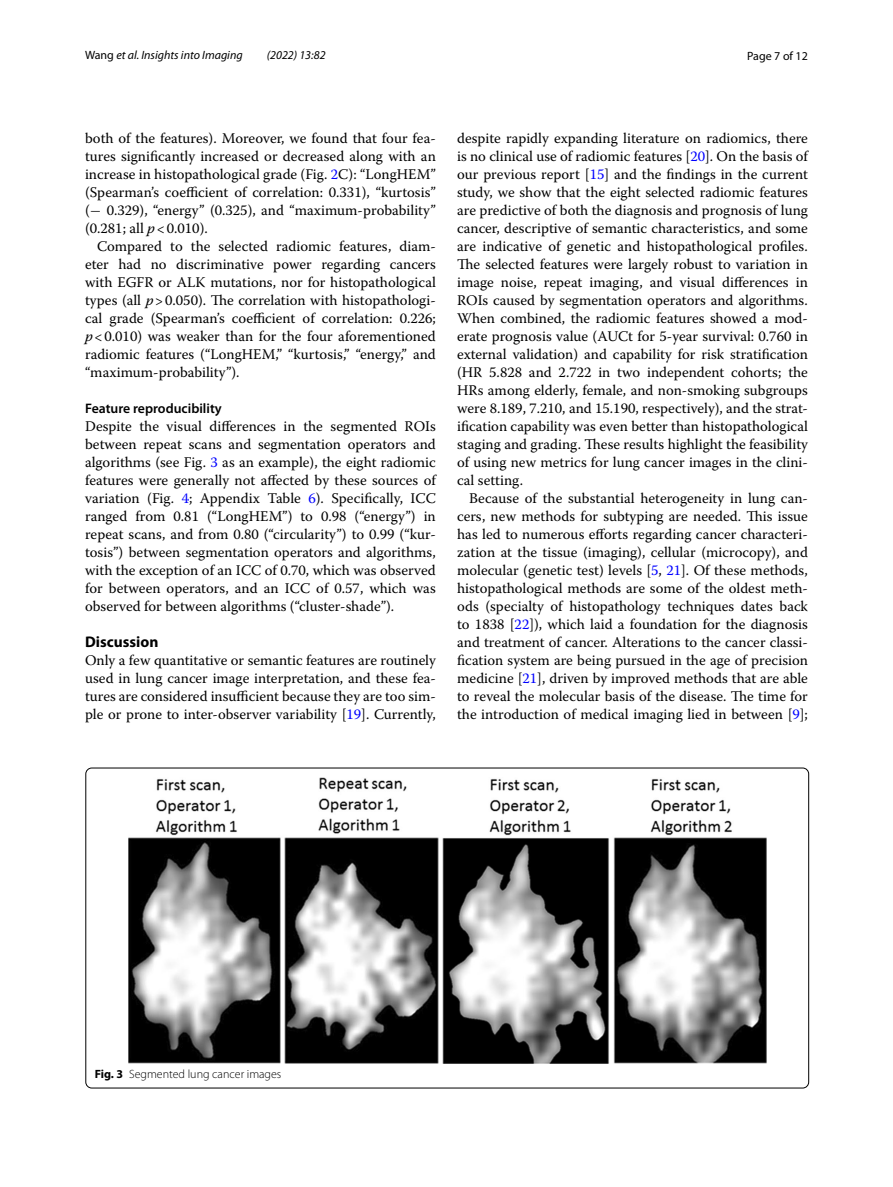
<style>
.page{position:relative;width:893px;height:1187px;background:#fff}
.page>*{position:absolute;margin:0;border:0;box-sizing:border-box;transform-origin:0 0}
.t1{font:700 15.45px "Myriad Pro";color:#000}
.t2{font:14.7px/18px "Warnock Pro";color:#000;text-align:justify}
.t3{font:600 13.8px "Myriad Pro";color:#000}
.t4{font:italic 12px "Myriad Pro";color:#000}
.t5{font:300 12px "Myriad Pro";color:#000}
.t6{font:12px "Myriad Pro";color:#000}
.s1{font-style:normal}
.s2{color:#00f}
.s3{font-family:"MTSY"}
.s4{font-style:italic}
.s5{font-weight:700}
</style>
<div class="page">
<img style="left:128px;top:777px;width:638px;height:285px">
<p class="t4" style="left:85px;top:48px;width:159px"><span class="s1">Wang</span> et al. Insights into Imaging</p>
<p class="t4" style="left:267px;top:48px;width:60px">(2022) 13:82</p>
<p class="t6" style="left:747px;top:48px;width:62px">Page 7 of 12</p>
<p class="t2" style="left:85px;top:128px;width:352px">both of the features). Moreover, we found that four fea&shy;tures significantly increased or decreased along with an increase in histopathological grade (Fig. <span class="s2">2</span>C): “LongHEM” (Spearman’s coefficient of correlation: 0.331), “kurtosis” (<span class="s3">−</span> 0.329), “energy” (0.325), and “maximum-probability” (0.281; all <span class="s4">p</span>&lt;0.010).</p>
<p class="t2" style="left:85px;top:236px;width:352px;text-indent:12px">Compared to the selected radiomic features, diam&shy;eter had no discriminative power regarding cancers with EGFR or ALK mutations, nor for histopathological types (all <span class="s4">p</span>&gt;0.050). The correlation with histopathologi&shy;cal grade (Spearman’s coefficient of correlation: 0.226; <span class="s4">p</span>&lt;0.010) was weaker than for the four aforementioned radiomic features (“LongHEM,” “kurtosis,” “energy,” and “maximum-probability”).</p>
<p class="t3" style="left:85px;top:399px;width:138px">Feature reproducibility</p>
<p class="t2" style="left:85px;top:416px;width:352px">Despite the visual differences in the segmented ROIs between repeat scans and segmentation operators and algorithms (see Fig. <span class="s2">3</span> as an example), the eight radiomic features were generally not affected by these sources of variation (Fig. <span class="s2">4</span>; Appendix Table <span class="s2">6</span>). Specifically, ICC ranged from 0.81 (“LongHEM”) to 0.98 (“energy”) in repeat scans, and from 0.80 (“circularity”) to 0.99 (“kur&shy;tosis”) between segmentation operators and algorithms, with the exception of an ICC of 0.70, which was observed for between operators, and an ICC of 0.57, which was observed for between algorithms (“cluster-shade”).</p>
<p class="t1" style="left:85px;top:631px;width:75px">Discussion</p>
<p class="t2" style="left:85px;top:650px;width:352px">Only a few quantitative or semantic features are routinely used in lung cancer image interpretation, and these fea&shy;tures are considered insufficient because they are too sim&shy;ple or prone to inter-observer variability [<span class="s2">19</span>]. Currently,</p>
<p class="t2" style="left:457px;top:128px;width:352px">despite rapidly expanding literature on radiomics, there is no clinical use of radiomic features [<span class="s2">20</span>]. On the basis of our previous report [<span class="s2">15</span>] and the findings in the current study, we show that the eight selected radiomic features are predictive of both the diagnosis and prognosis of lung cancer, descriptive of semantic characteristics, and some are indicative of genetic and histopathological profiles.<br>The selected features were largely robust to variation in image noise, repeat imaging, and visual differences in ROIs caused by segmentation operators and algorithms.<br>When combined, the radiomic features showed a mod&shy;erate prognosis value (AUCt for 5-year survival: 0.760 in external validation) and capability for risk stratification (HR 5.828 and 2.722 in two independent cohorts; the HRs among elderly, female, and non-smoking subgroups were 8.189, 7.210, and 15.190, respectively), and the strat&shy;ification capability was even better than histopathological staging and grading. These results highlight the feasibility of using new metrics for lung cancer images in the clini&shy;cal setting.</p>
<p class="t2" style="left:457px;top:488px;width:352px;text-indent:12px">Because of the substantial heterogeneity in lung can&shy;cers, new methods for subtyping are needed. This issue has led to numerous efforts regarding cancer characteri&shy;zation at the tissue (imaging), cellular (microcopy), and molecular (genetic test) levels [<span class="s2">5</span>, <span class="s2">21</span>]. Of these methods, histopathological methods are some of the oldest meth&shy;ods (specialty of histopathology techniques dates back to 1838 [<span class="s2">22</span>]), which laid a foundation for the diagnosis and treatment of cancer. Alterations to the cancer classi&shy;fication system are being pursued in the age of precision medicine [<span class="s2">21</span>], driven by improved methods that are able to reveal the molecular basis of the disease. The time for the introduction of medical imaging lied in between [<span class="s2">9</span>];</p>
<p class="t5" style="left:95px;top:1067px;width:188px"><span class="s5">Fig. 3</span> Segmented lung cancer images</p>
</div>
